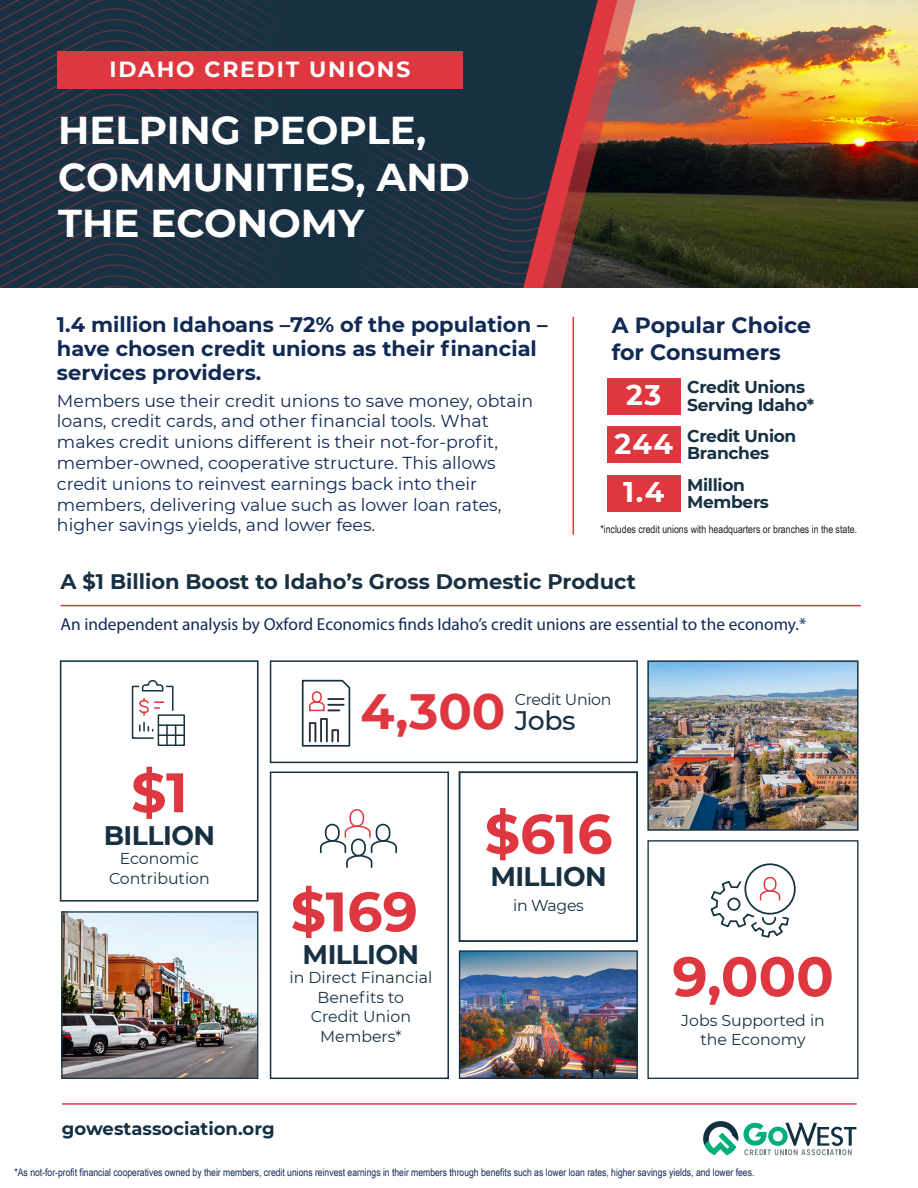
<style>
.page{position:relative;width:918px;height:1188px;background:#fff}
.page>*{position:absolute;margin:0;border:0;box-sizing:border-box;transform-origin:0 0}
.t1{font:700 55.5px "Montserrat";color:#df373f}
.t2{font:700 49.5px "Montserrat";color:#df373f}
.t3{font:700 38.7px/46.5px "Montserrat";color:#fff}
.t4{font:700 26.85px "Montserrat";letter-spacing:-.02em;color:#173143}
.t5{font:500 26.85px "Montserrat";color:#173143}
.t6{font:700 22.05px/26.8px "Montserrat";color:#112a55}
.t7{font:700 21.9px "Montserrat";letter-spacing:.085em;color:#fff}
.t8{font:700 21px/24px "Montserrat";color:#112a55}
.t9{font:700 21px "Montserrat";color:#173143}
.t10{font:700 18px "Montserrat";color:#143143}
.t11{font:17.4px/20.9px "Montserrat";color:#112a55}
.t12{font:17.4px "Myriad Pro";color:#112a55}
.t13{font:700 17.1px/17.2px "Montserrat";letter-spacing:-.02em;color:#173143}
.t14{font:15.75px/19.5px "Montserrat";color:#173143;text-align:center}
.t15{font:15.75px "Montserrat";letter-spacing:-.02em;color:#173143}
.t16{font:10.65px "Arial Narrow";color:#211f1f}
.t17{font:10.5px "Arial Narrow";color:#112a55}
.s1{font-size:28.35px;color:#fff}
</style>
<div class="page">
<img style="left:656px;top:0;width:262px;height:134px">
<img style="left:63px;top:913px;width:193px;height:164px">
<img style="left:461px;top:952px;width:175px;height:125px">
<img style="left:650px;top:663px;width:206px;height:165px">
<svg style="left:656px;top:134px;width:262px;height:154px;background:#383015"></svg>
<svg style="left:618px;top:0;width:38px;height:288px;background:#5f5041"></svg>
<div style="left:309px;top:0;width:17px;height:288px;background:#173143"></div>
<svg style="left:0;top:283px;width:309px;height:5px;background:#1e3142"></svg>
<svg style="left:0;top:272px;width:309px;height:11px;background:#1e3142"></svg>
<svg style="left:0;top:261px;width:309px;height:11px;background:#1e3142"></svg>
<svg style="left:0;top:251px;width:309px;height:10px;background:#1e3142"></svg>
<svg style="left:0;top:240px;width:309px;height:11px;background:#1e3142"></svg>
<svg style="left:0;top:229px;width:309px;height:11px;background:#1e3142"></svg>
<svg style="left:0;top:219px;width:309px;height:10px;background:#1e3142"></svg>
<svg style="left:0;top:208px;width:309px;height:11px;background:#1e3142"></svg>
<svg style="left:0;top:197px;width:309px;height:11px;background:#1e3142"></svg>
<svg style="left:0;top:187px;width:309px;height:10px;background:#1e3142"></svg>
<svg style="left:0;top:176px;width:309px;height:11px;background:#1e3142"></svg>
<svg style="left:0;top:165px;width:309px;height:11px;background:#1e3142"></svg>
<svg style="left:0;top:155px;width:309px;height:10px;background:#1e3142"></svg>
<svg style="left:0;top:144px;width:309px;height:11px;background:#1e3142"></svg>
<svg style="left:0;top:133px;width:309px;height:11px;background:#1e3142"></svg>
<svg style="left:0;top:0;width:309px;height:133px;background:#203142"></svg>
<svg style="left:326px;top:274px;width:292px;height:11px;background:#34313e"></svg>
<svg style="left:326px;top:264px;width:292px;height:10px;background:#36333f"></svg>
<svg style="left:326px;top:253px;width:292px;height:11px;background:#35333f"></svg>
<svg style="left:326px;top:242px;width:292px;height:11px;background:#33313c"></svg>
<svg style="left:326px;top:232px;width:292px;height:10px;background:#31303a"></svg>
<svg style="left:326px;top:221px;width:292px;height:11px;background:#32313b"></svg>
<svg style="left:326px;top:210px;width:292px;height:11px;background:#35333c"></svg>
<svg style="left:326px;top:200px;width:292px;height:10px;background:#36343c"></svg>
<svg style="left:326px;top:0;width:292px;height:200px;background:#313241"></svg>
<div style="left:57px;top:51px;width:406px;height:37px;background:#df373f"></div>
<hr style="left:61px;top:605px;width:800px;height:1px;background:#df373f">
<hr style="left:62px;top:1103px;width:795px;height:2px;background:#df373f">
<svg style="left:703px;top:1121px;width:35px;height:34px"></svg>
<svg style="left:744px;top:1123px;width:112px;height:32px"></svg>
<div style="left:60px;top:660px;width:199px;height:242px;border:2px solid #173341"></div>
<div style="left:61px;top:911px;width:197px;height:168px;border:1px solid #173341"></div>
<div style="left:270px;top:660px;width:368px;height:103px;border:2px solid #173341"></div>
<div style="left:270px;top:772px;width:179px;height:307px;border:2px solid #173341"></div>
<div style="left:459px;top:772px;width:179px;height:170px;border:2px solid #173341"></div>
<div style="left:647px;top:660px;width:212px;height:171px;border:2px solid #173341"></div>
<div style="left:647px;top:840px;width:212px;height:239px;border:1px solid #173341"></div>
<div style="left:459px;top:950px;width:179px;height:129px;border:1px solid #173341"></div>
<svg style="left:301px;top:679px;width:50px;height:68px"></svg>
<div style="left:158px;top:714px;width:27px;height:32px;border:2px solid #173341"></div>
<hr style="left:158px;top:724px;width:26px;height:2px;background:#173341">
<hr style="left:158px;top:734px;width:26px;height:2px;background:#173341">
<svg style="left:131px;top:680px;width:45px;height:65px"></svg>
<svg style="left:319px;top:809px;width:78px;height:59px"></svg>
<div style="left:744px;top:863px;width:52px;height:52px;border:2px solid #173341;border-radius:50%"></div>
<svg style="left:710px;top:879px;width:80px;height:59px"></svg>
<div style="left:764px;top:877px;width:13px;height:15px;border:2px solid #df373f;border-radius:6px"></div>
<div style="left:607px;top:378px;width:73px;height:36px;background:#df373f"></div>
<div style="left:607px;top:426px;width:73px;height:37px;background:#df373f"></div>
<div style="left:607px;top:475px;width:73px;height:36px;background:#df373f"></div>
<hr style="left:573px;top:317px;width:1px;height:218px;background:#df373f">
<p class="t7" style="left:109px;top:53px;width:303px">IDAHO CREDIT UNIONS</p>
<h3 class="t3" style="left:58px;top:105px;width:413px">HELPING PEOPLE,<br>COMMUNITIES, AND<br>THE ECONOMY</h3>
<p class="t8" style="left:57px;top:312px;width:492px">1.4 million Idahoans –72% of the population – have chosen credit unions as their financial services providers.</p>
<p class="t11" style="left:57px;top:389px;width:478px">Members use their credit unions to save money, obtain loans, credit cards, and other financial tools. What makes credit unions different is their not-for-profit, member-owned, cooperative structure. This allows credit unions to reinvest earnings back into their members, delivering value such as lower loan rates, higher savings yields, and lower fees.</p>
<p class="t6" style="left:612px;top:311px;width:201px">A Popular Choice for Consumers</p>
<p class="t13" style="left:687px;top:378px;width:128px;text-indent:-61px"><span class="s1">23</span> Credit Unions<br>Serving Idaho*</p>
<p class="t13" style="left:687px;top:426px;width:111px;text-indent:-73px"><span class="s1">244</span> Credit Union<br>Branches</p>
<p class="t13" style="left:687px;top:475px;width:83px;text-indent:-64px"><span class="s1">1.4</span> Million<br>Members</p>
<p class="t16" style="left:600px;top:522px;width:258px">*includes credit unions with headquarters or branches in the state.</p>
<p class="t9" style="left:61px;top:567px;width:577px">A $1 Billion Boost to Idaho’s Gross Domestic Product</p>
<p class="t12" style="left:61px;top:615px;width:747px">An independent analysis by Oxford Economics finds Idaho’s credit unions are essential to the economy.*</p>
<h1 class="t1" style="left:131px;top:753px;width:58px">$1</h1>
<h3 class="t4" style="left:104px;top:816px;width:113px">BILLION</h3>
<p class="t14" style="left:109px;top:848px;width:102px">Economic<br>Contribution</p>
<h2 class="t2" style="left:360px;top:676px;width:147px">4,300</h2>
<p class="t15" style="left:515px;top:688px;width:98px">Credit Union</p>
<h3 class="t5" style="left:515px;top:702px;width:62px">Jobs</h3>
<h1 class="t1" style="left:291px;top:872px;width:129px">$169</h1>
<h3 class="t4" style="left:303px;top:935px;width:118px">MILLION</h3>
<p class="t14" style="left:290px;top:967px;width:144px">in Direct Financial<br>Benefits to<br>Credit Union<br>Members*</p>
<h1 class="t1" style="left:485px;top:794px;width:129px">$616</h1>
<h3 class="t4" style="left:490px;top:857px;width:118px">MILLION</h3>
<p class="t14" style="left:513px;top:895px;width:72px">in Wages</p>
<h1 class="t1" style="left:672px;top:937px;width:163px">9,000</h1>
<p class="t14" style="left:681px;top:1010px;width:145px">Jobs Supported in the Economy</p>
<p class="t10" style="left:62px;top:1115px;width:214px">gowestassociation.org</p>
<p class="t17" style="left:15px;top:1164px;width:741px">*As not-for-profit financial cooperatives owned by their members, credit unions reinvest earnings in their members through benefits such as lower loan rates, higher savings yields, and lower fees.</p>
</div>
